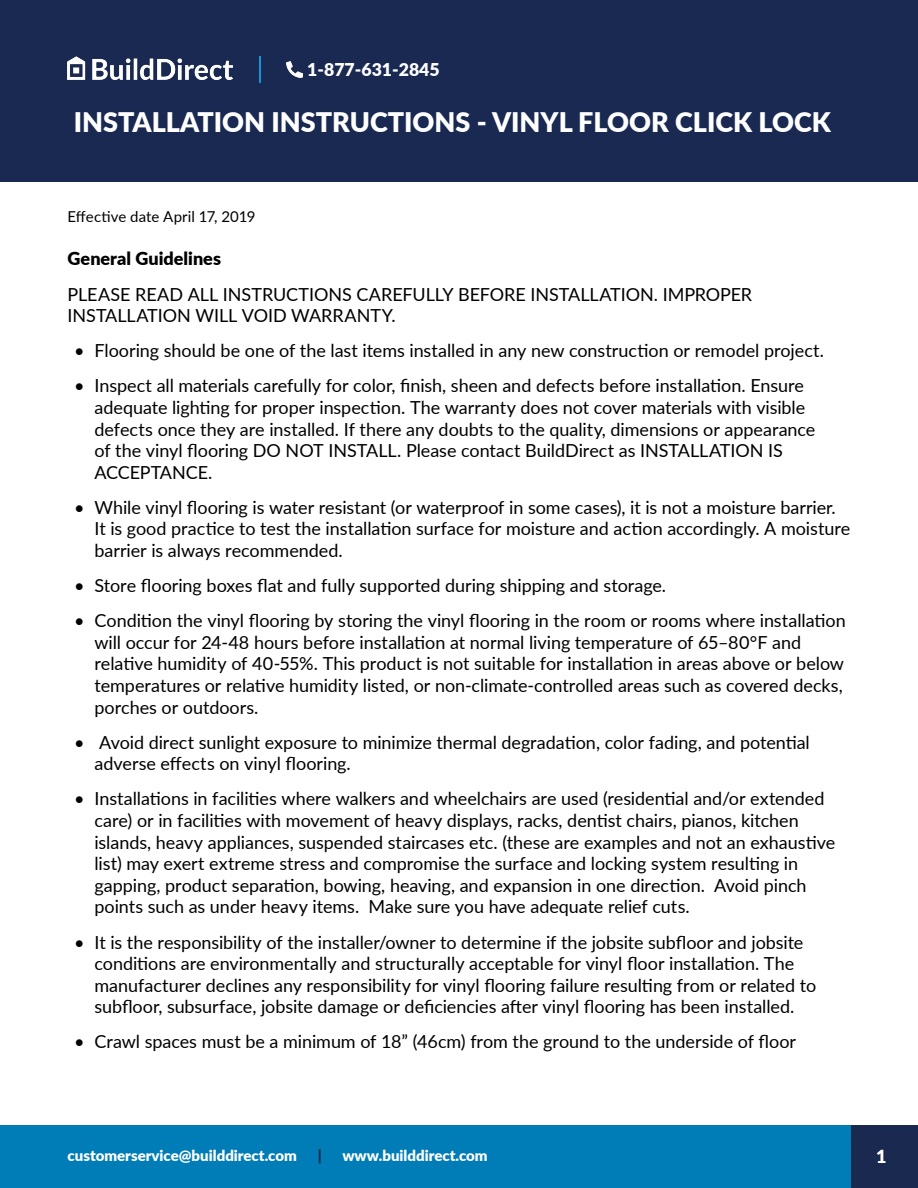
<style>
.page{position:relative;width:918px;height:1188px;background:#fff}
.page>*{position:absolute;margin:0;border:0;box-sizing:border-box;transform-origin:0 0}
.t1{font:900 27px "Lato";color:#fff}
.t2{font:18px/21.6px "Lato";letter-spacing:-.005em;color:#000}
.t3{font:900 18px "Lato";color:#000}
.t4{font:900 18px "Lato";color:#fff}
.t5{font:900 17.7px "Lato";color:#fff}
.t6{font:900 15px "Lato";color:#fff}
.t7{font:15px "Lato";color:#000}
.t8{font:900 15px "Lato";color:#1a294f}
</style>
<div class="page">
<div style="left:0;top:0;width:918px;height:181px;background:#192952"></div>
<img style="left:68px;top:56px;width:164px;height:23px">
<img style="left:287px;top:61px;width:16px;height:16px">
<hr style="left:259px;top:56px;width:2px;height:27px;background:#1496d4">
<div style="left:811px;top:1125px;width:107px;height:63px;background:#1a294f"></div>
<div style="left:0;top:1125px;width:850px;height:63px;background:#007db6"></div>
<p class="t5" style="left:307px;top:56px;width:134px">1-877-631-2845</p>
<h1 class="t1" style="left:74px;top:102px;width:759px">INSTALLATION INSTRUCTIONS - VINYL FLOOR CLICK LOCK</h1>
<p class="t7" style="left:68px;top:206px;width:190px">Effective date April 17, 2019</p>
<p class="t3" style="left:68px;top:245px;width:155px">General Guidelines</p>
<p class="t2" style="left:68px;top:282px;width:686px">PLEASE READ ALL INSTRUCTIONS CAREFULLY BEFORE INSTALLATION. IMPROPER<br>INSTALLATION WILL VOID WARRANTY.</p>
<p class="t2" style="left:74px;top:339px;width:751px">• Flooring should be one of the last items installed in any new construction or remodel project.</p>
<p class="t2" style="left:94px;top:374px;width:722px;text-indent:-20px">• Inspect all materials carefully for color, finish, sheen and defects before installation. Ensure adequate lighting for proper inspection. The warranty does not cover materials with visible defects once they are installed. If there any doubts to the quality, dimensions or appearance of the vinyl flooring DO NOT INSTALL. Please contact BuildDirect as INSTALLATION IS ACCEPTANCE.</p>
<p class="t2" style="left:94px;top:496px;width:757px;text-indent:-20px">• While vinyl flooring is water resistant (or waterproof in some cases), it is not a moisture barrier.<br>It is good practice to test the installation surface for moisture and action accordingly. A moisture barrier is always recommended.</p>
<p class="t2" style="left:74px;top:574px;width:593px">• Store flooring boxes flat and fully supported during shipping and storage.</p>
<p class="t2" style="left:94px;top:609px;width:753px;text-indent:-20px">• Condition the vinyl flooring by storing the vinyl flooring in the room or rooms where installation will occur for 24-48 hours before installation at normal living temperature of 65–80°F and relative humidity of 40-55%. This product is not suitable for installation in areas above or below temperatures or relative humidity listed, or non-climate-controlled areas such as covered decks, porches or outdoors.</p>
<p class="t2" style="left:94px;top:731px;width:717px;text-indent:-20px">• Avoid direct sunlight exposure to minimize thermal degradation, color fading, and potential adverse effects on vinyl flooring.</p>
<p class="t2" style="left:94px;top:787px;width:742px;text-indent:-20px">• Installations in facilities where walkers and wheelchairs are used (residential and/or extended care) or in facilities with movement of heavy displays, racks, dentist chairs, pianos, kitchen islands, heavy appliances, suspended staircases etc. (these are examples and not an exhaustive list) may exert extreme stress and compromise the surface and locking system resulting in gapping, product separation, bowing, heaving, and expansion in one direction. Avoid pinch points such as under heavy items. Make sure you have adequate relief cuts.</p>
<p class="t2" style="left:94px;top:930px;width:723px;text-indent:-20px">• It is the responsibility of the installer/owner to determine if the jobsite subfloor and jobsite conditions are environmentally and structurally acceptable for vinyl floor installation. The manufacturer declines any responsibility for vinyl flooring failure resulting from or related to subfloor, subsurface, jobsite damage or deficiencies after vinyl flooring has been installed.</p>
<p class="t2" style="left:74px;top:1030px;width:723px">• Crawl spaces must be a minimum of 18” (46cm) from the ground to the underside of floor</p>
<p class="t6" style="left:68px;top:1145px;width:231px">customerservice@builddirect.com</p>
<p class="t8" style="left:318px;top:1145px;width:6px">|</p>
<p class="t6" style="left:342px;top:1145px;width:147px">www.builddirect.com</p>
<p class="t4" style="left:876px;top:1142px;width:12px">1</p>
</div>
